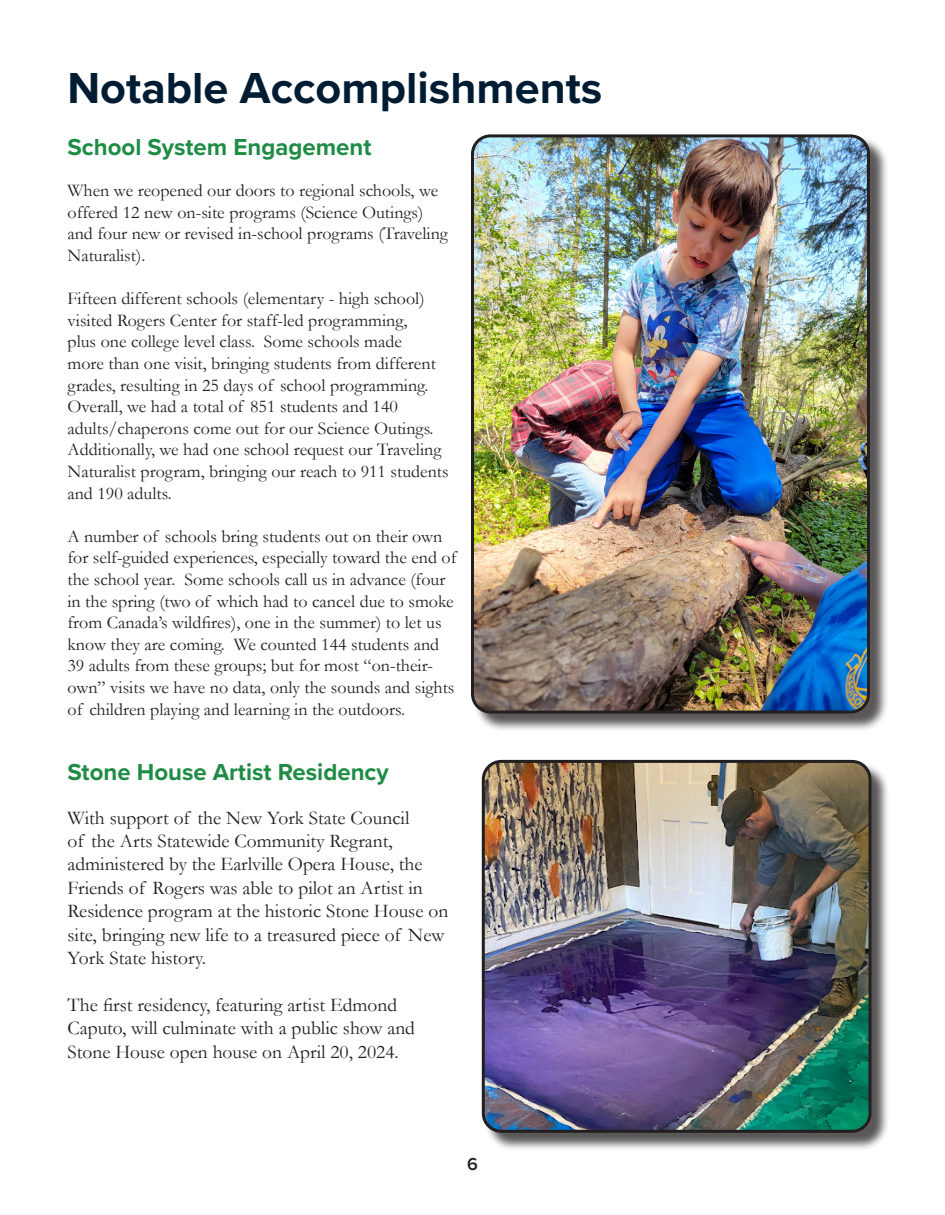
<style>
.page{position:relative;width:945px;height:1215px;background:#fff}
.page>*{position:absolute;margin:0;border:0;box-sizing:border-box;transform-origin:0 0}
.t1{font:700 45px "Proxima Nova";color:#001c33}
.t2{font:700 24px "Proxima Nova";color:#1f8c45}
.t3{font:19.5px/23.4px "Garamond";color:#231f20}
.t4{font:18px/21.6px "Garamond";color:#231f20}
.t5{font:600 18px "Proxima Nova";color:#231f20}
</style>
<div class="page">
<div style="left:484px;top:762px;width:406px;height:389px;background:#231f20;opacity:.75"></div>
<img style="left:483px;top:761px;width:387px;height:370px">
<div style="left:482px;top:760px;width:390px;height:373px;border:3px solid #231f20;border-radius:18px"></div>
<div style="left:473px;top:137px;width:416px;height:595px;background:#231f20;opacity:.75"></div>
<img style="left:473px;top:137px;width:395px;height:575px">
<div style="left:471px;top:134px;width:399px;height:580px;border:3px solid #231f20;border-radius:18px"></div>
<p class="t1" style="left:68px;top:54px;width:536px">Notable Accomplishments</p>
<p class="t2" style="left:68px;top:129px;width:306px">School System Engagement</p>
<p class="t4" style="left:68px;top:179px;width:382px">When we reopened our doors to regional schools, we offered 12 new on-site programs (Science Outings) and four new or revised in-school programs (Traveling Naturalist).</p>
<p class="t4" style="left:68px;top:287px;width:383px">Fifteen different schools (elementary - high school) visited Rogers Center for staff-led programming,<br>plus one college level class. Some schools made<br>more than one visit, bringing students from different grades, resulting in 25 days of school programming.<br>Overall, we had a total of 851 students and 140 adults/chaperons come out for our Science Outings.<br>Additionally, we had one school request our Traveling Naturalist program, bringing our reach to 911 students and 190 adults.</p>
<p class="t4" style="left:68px;top:525px;width:391px">A number of schools bring students out on their own for self-guided experiences, especially toward the end of the school year. Some schools call us in advance (four in the spring (two of which had to cancel due to smoke from Canada’s wildfires), one in the summer) to let us know they are coming. We counted 144 students and 39 adults from these groups; but for most “on-their&shy;own” visits we have no data, only the sounds and sights of children playing and learning in the outdoors.</p>
<p class="t2" style="left:68px;top:754px;width:323px">Stone House Artist Residency</p>
<p class="t3" style="left:68px;top:805px;width:382px">With support of the New York State Council<br>of the Arts Statewide Community Regrant, administered by the Earlville Opera House, the Friends of Rogers was able to pilot an Artist in Residence program at the historic Stone House on site, bringing new life to a treasured piece of New York State history.</p>
<p class="t3" style="left:68px;top:992px;width:349px">The first residency, featuring artist Edmond<br>Caputo, will culminate with a public show and<br>Stone House open house on April 20, 2024.</p>
<p class="t5" style="left:467px;top:1150px;width:12px">6</p>
</div>
